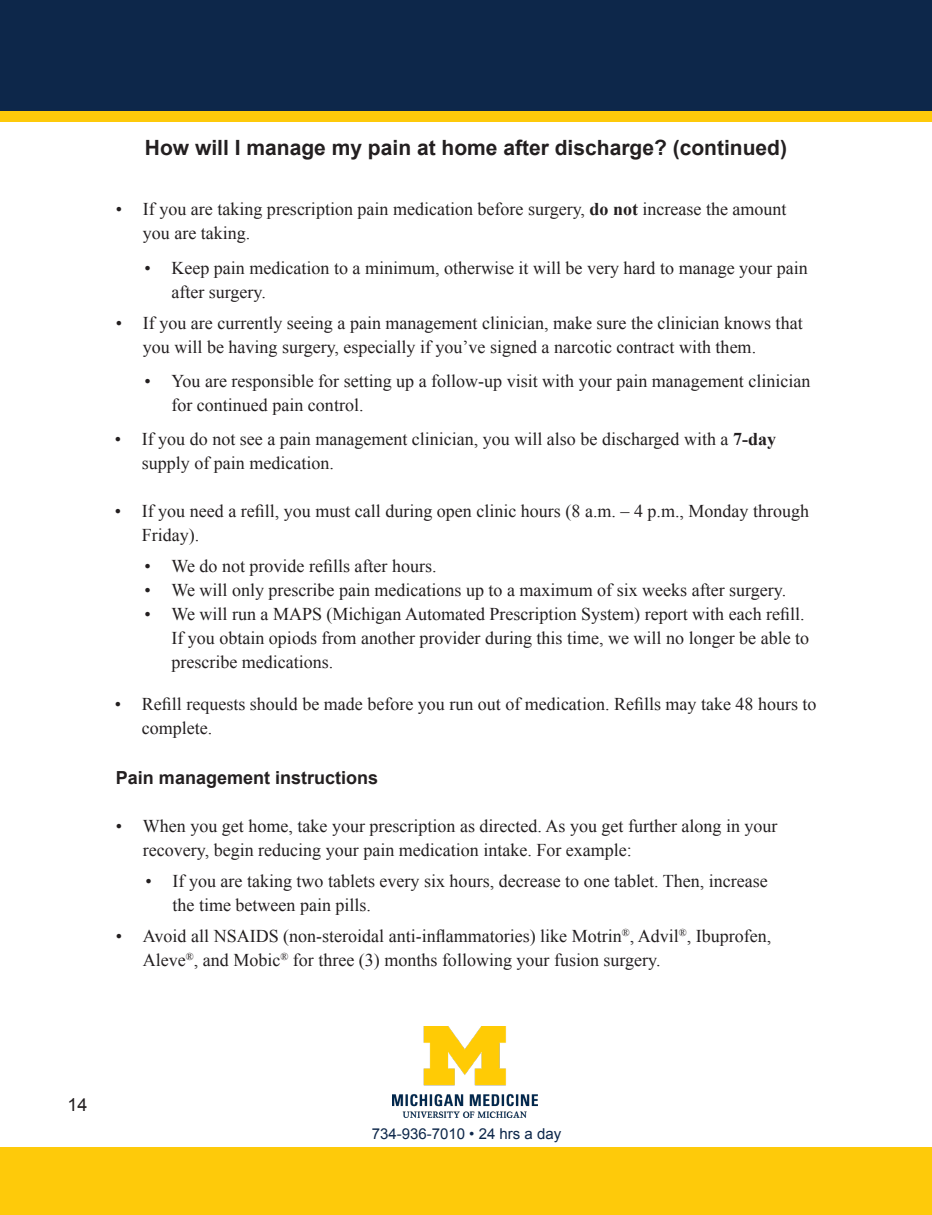
<style>
.page{position:relative;width:932px;height:1215px;background:#fff}
.page>*{position:absolute;margin:0;border:0;box-sizing:border-box;transform-origin:0 0}
.t1{font:700 21px "Arial";color:#231f20}
.t2{font:18px/24px "Times New Roman";color:#231f20}
.t3{font:700 18px "Arial";color:#231f20}
.t4{font:18px "Arial";color:#231f20}
.t5{font:15px "Arial";color:#0d274a}
.s1{font-weight:700}
</style>
<div class="page">
<img style="left:392px;top:1027px;width:145px;height:90px">
<div style="left:0;top:0;width:932px;height:122px;background:#0d274a"></div>
<div style="left:0;top:1148px;width:932px;height:67px;background:#feca0a"></div>
<div style="left:0;top:111px;width:932px;height:11px;background:#feca0a"></div>
<p class="t1" style="left:145px;top:134px;width:643px">How will I manage my pain at home after discharge? (continued)</p>
<p class="t2" style="left:143px;top:197px;width:645px;text-indent:-27px">• If you are taking prescription pain medication before surgery, <span class="s1">do not</span> increase the amount you are taking.</p>
<p class="t2" style="left:171px;top:256px;width:637px;text-indent:-27px">• Keep pain medication to a minimum, otherwise it will be very hard to manage your pain after surgery.</p>
<p class="t2" style="left:143px;top:311px;width:661px;text-indent:-27px">• If you are currently seeing a pain management clinician, make sure the clinician knows that you will be having surgery, especially if you’ve signed a narcotic contract with them.</p>
<p class="t2" style="left:171px;top:369px;width:640px;text-indent:-27px">• You are responsible for setting up a follow-up visit with your pain management clinician for continued pain control.</p>
<p class="t2" style="left:142px;top:427px;width:636px;text-indent:-27px">• If you do not see a pain management clinician, you will also be discharged with a <span class="s1">7-day </span>supply of pain medication.</p>
<p class="t2" style="left:142px;top:499px;width:668px;text-indent:-27px">• If you need a refill, you must call during open clinic hours (8 a.m. – 4 p.m., Monday through<br>Friday).</p>
<p class="t2" style="left:144px;top:554px;width:294px">• We do not provide refills after hours.</p>
<p class="t2" style="left:144px;top:578px;width:643px">• We will only prescribe pain medications up to a maximum of six weeks after surgery.</p>
<p class="t2" style="left:171px;top:602px;width:639px;text-indent:-27px">• We will run a MAPS (Michigan Automated Prescription System) report with each refill.<br>If you obtain opiods from another provider during this time, we will no longer be able to prescribe medications.</p>
<p class="t2" style="left:142px;top:692px;width:676px;text-indent:-27px">• Refill requests should be made before you run out of medication. Refills may take 48 hours to complete.</p>
<p class="t3" style="left:116px;top:766px;width:264px">Pain management instructions</p>
<p class="t2" style="left:143px;top:814px;width:636px;text-indent:-27px">• When you get home, take your prescription as directed. As you get further along in your recovery, begin reducing your pain medication intake. For example:</p>
<p class="t2" style="left:172px;top:869px;width:596px;text-indent:-27px">• If you are taking two tablets every six hours, decrease to one tablet. Then, increase the time between pain pills.</p>
<p class="t2" style="left:143px;top:924px;width:630px;text-indent:-27px">• Avoid all NSAIDS (non-steroidal anti-inflammatories) like Motrin<sup>®</sup>, Advil<sup>®</sup>, Ibuprofen,<br>Aleve<sup>®</sup>, and Mobic<sup>®</sup> for three (3) months following your fusion surgery.</p>
<p class="t4" style="left:68px;top:1093px;width:22px">14</p>
<p class="t5" style="left:372px;top:1123px;width:191px">734-936-7010 • 24 hrs a day</p>
</div>
